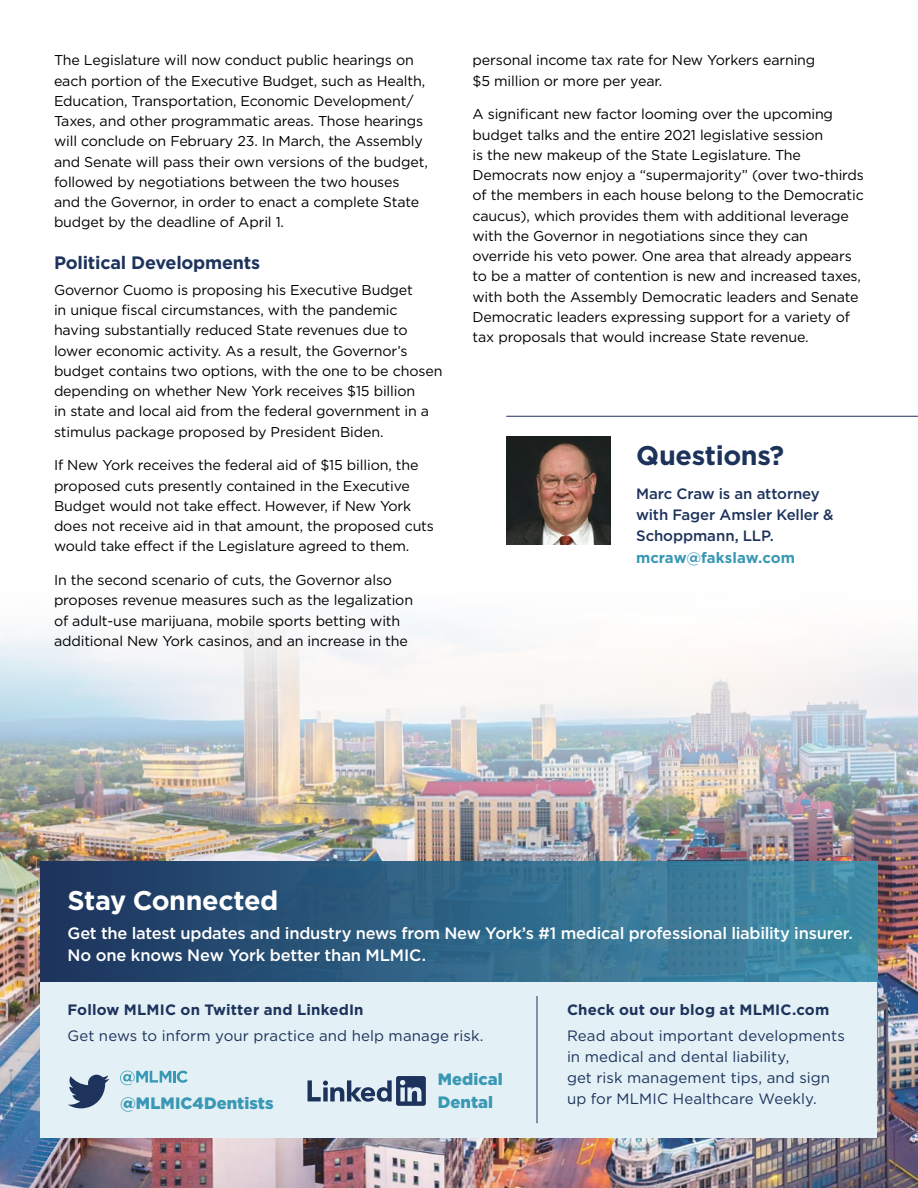
<style>
.page{position:relative;width:918px;height:1188px;background:#fff}
.page>*{position:absolute;margin:0;border:0;box-sizing:border-box;transform-origin:0 0}
.t1{font:700 27px "Gotham";letter-spacing:-.02em;color:#fff}
.t2{font:700 27px "Gotham";letter-spacing:-.01em;color:#1d335c}
.t3{font:700 18px "Gotham";letter-spacing:-.01em;color:#1d335c}
.t4{font:500 16.5px/22.5px "Gotham";letter-spacing:-.015em;color:#fff}
.t5{font:900 16.5px/23.1px "Gotham";letter-spacing:.005em;color:#3998b5}
.t6{font:15px/21px "Gotham";letter-spacing:.01em;color:#1d335c}
.t7{font:700 15px "Gotham";letter-spacing:.01em;color:#1d335c}
.t8{font:500 15px/21px "Gotham";letter-spacing:-.005em;color:#1d335c}
.t9{font:700 15px "Gotham";color:#3998b5}
.t10{font:14.25px/20.2px "Gotham";letter-spacing:-.01em;color:#000}
</style>
<div class="page">
<img style="left:0;top:619px;width:918px;height:569px">
<div style="left:40px;top:861px;width:838px;height:229px;background:linear-gradient(to right,#1c365f,#4593ad)"></div>
<div style="left:40px;top:982px;width:838px;height:156px;background:#e3f0f5"></div>
<svg style="left:68px;top:1075px;width:41px;height:33px"></svg>
<svg style="left:120px;top:1071px;width:68px;height:14px"></svg>
<svg style="left:308px;top:1076px;width:118px;height:30px"></svg>
<hr style="left:537px;top:996px;width:1px;height:127px;background:#1d335c">
<img style="left:506px;top:436px;width:105px;height:108px">
<hr style="left:506px;top:416px;width:412px;height:1px;background:#1d335c">
<p class="t10" style="left:54px;top:50px;width:375px">The Legislature will now conduct public hearings on each portion of the Executive Budget, such as Health, Education, Transportation, Economic Development/ Taxes, and other programmatic areas. Those hearings will conclude on February 23. In March, the Assembly and Senate will pass their own versions of the budget, followed by negotiations between the two houses and the Governor, in order to enact a complete State budget by the deadline of April 1.</p>
<p class="t3" style="left:54px;top:251px;width:208px">Political Developments</p>
<p class="t10" style="left:54px;top:280px;width:390px">Governor Cuomo is proposing his Executive Budget<br>in unique fiscal circumstances, with the pandemic having substantially reduced State revenues due to lower economic activity. As a result, the Governor’s budget contains two options, with the one to be chosen depending on whether New York receives $15 billion<br>in state and local aid from the federal government in a stimulus package proposed by President Biden.</p>
<p class="t10" style="left:54px;top:455px;width:382px">If New York receives the federal aid of $15 billion, the proposed cuts presently contained in the Executive Budget would not take effect. However, if New York does not receive aid in that amount, the proposed cuts would take effect if the Legislature agreed to them.</p>
<p class="t10" style="left:54px;top:570px;width:361px">In the second scenario of cuts, the Governor also proposes revenue measures such as the legalization of adult-use marijuana, mobile sports betting with additional New York casinos, and an increase in the</p>
<p class="t10" style="left:472px;top:50px;width:344px">personal income tax rate for New Yorkers earning $5 million or more per year.</p>
<p class="t10" style="left:472px;top:104px;width:393px">A significant new factor looming over the upcoming budget talks and the entire 2021 legislative session<br>is the new makeup of the State Legislature. The Democrats now enjoy a “supermajority” (over two-thirds of the members in each house belong to the Democratic caucus), which provides them with additional leverage with the Governor in negotiations since they can override his veto power. One area that already appears to be a matter of contention is new and increased taxes, with both the Assembly Democratic leaders and Senate Democratic leaders expressing support for a variety of tax proposals that would increase State revenue.</p>
<h1 class="t2" style="left:636px;top:439px;width:150px">Questions?</h1>
<p class="t8" style="left:636px;top:483px;width:199px">Marc Craw is an attorney with Fager Amsler Keller &amp;<br>Schoppmann, LLP.</p>
<p class="t9" style="left:636px;top:549px;width:161px">mcraw@fakslaw.com</p>
<h1 class="t1" style="left:68px;top:884px;width:212px">Stay Connected</h1>
<p class="t4" style="left:68px;top:922px;width:787px">Get the latest updates and industry news from New York’s #1 medical professional liability insurer.<br>No one knows New York better than MLMIC.</p>
<p class="t7" style="left:68px;top:1000px;width:298px">Follow MLMIC on Twitter and LinkedIn</p>
<p class="t6" style="left:68px;top:1025px;width:418px">Get news to inform your practice and help manage risk.</p>
<p class="t5" style="left:438px;top:1068px;width:67px">Medical<br>Dental</p>
<p class="t5" style="left:120px;top:1092px;width:155px">@MLMIC4Dentists</p>
<p class="t7" style="left:567px;top:1000px;width:264px">Check out our blog at MLMIC.com</p>
<p class="t6" style="left:567px;top:1025px;width:279px">Read about important developments in medical and dental liability,<br>get risk management tips, and sign up for MLMIC Healthcare Weekly.</p>
</div>
